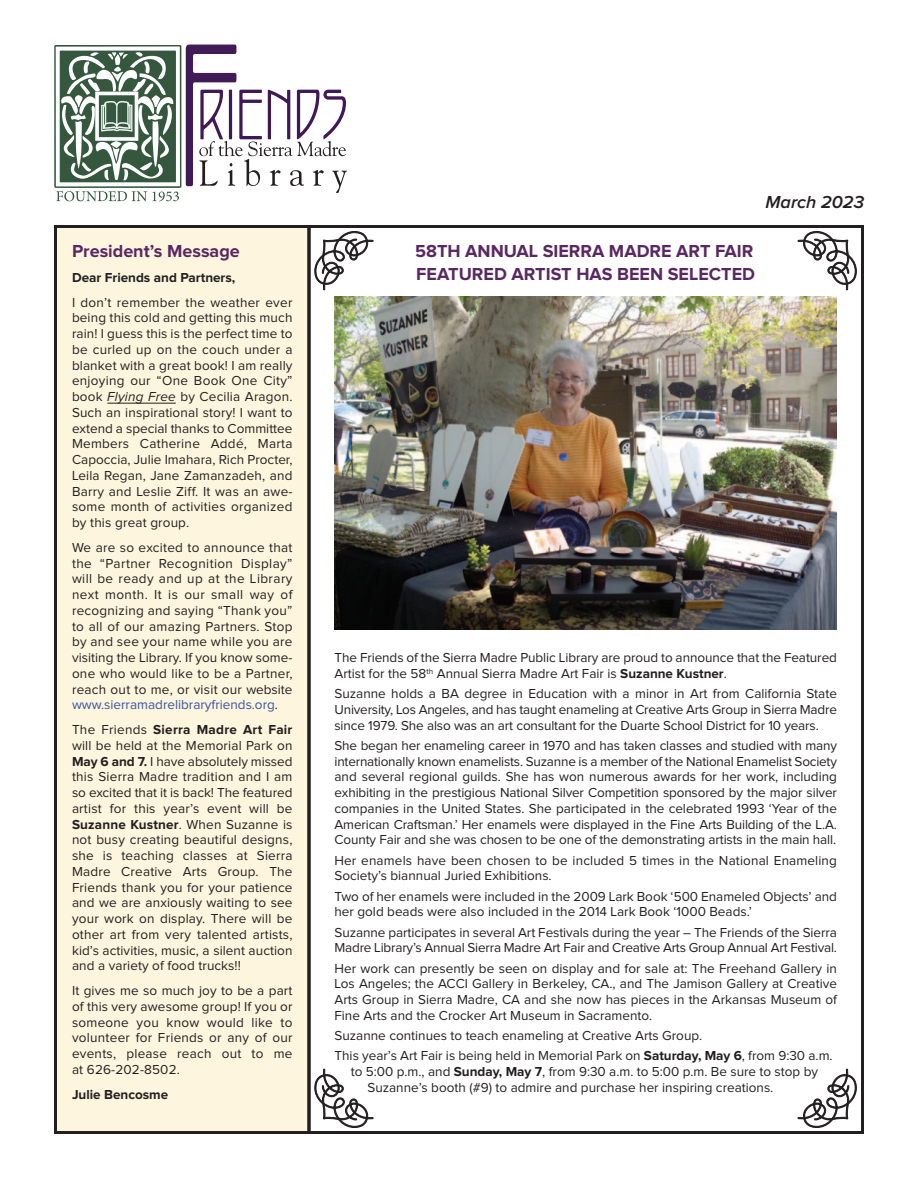
<style>
.page{position:relative;width:918px;height:1188px;background:#fff}
.page>*{position:absolute;margin:0;border:0;box-sizing:border-box;transform-origin:0 0}
.t1{font:700 18px/22.5px "Proxima Nova";color:#592862}
.t2{font:italic 600 18px "Proxima Nova";color:#231f20}
.t3{font:13.5px/15.8px "Proxima Nova";color:#231f20;text-align:justify}
.t4{font:700 13.5px "Proxima Nova";color:#231f20}
.s1{font-style:italic}
.s2{color:#3853a3}
.s3{font-weight:700}
</style>
<div class="page">
<svg style="left:54px;top:45px;width:293px;height:156px"></svg>
<div style="left:56px;top:226px;width:253px;height:907px;background:#fef5de"></div>
<div style="left:54px;top:225px;width:256px;height:909px;border:3px solid #231f20"></div>
<hr style="left:107px;top:403px;width:69px;height:1px;background:#231f20">
<div style="left:308px;top:225px;width:556px;height:909px;border:3px solid #231f20"></div>
<svg style="left:314px;top:231px;width:60px;height:60px"></svg>
<svg style="left:314px;top:1069px;width:60px;height:59px"></svg>
<svg style="left:798px;top:231px;width:59px;height:59px"></svg>
<svg style="left:798px;top:1068px;width:59px;height:60px"></svg>
<img style="left:334px;top:297px;width:503px;height:333px">
<p class="t1" style="left:72px;top:242px;width:169px">President’s Message</p>
<p class="t4" style="left:72px;top:273px;width:165px">Dear Friends and Partners,</p>
<p class="t3" style="left:72px;top:296px;width:222px">I don’t remember the weather ever being this cold and getting this much rain! I guess this is the perfect time to be curled up on the couch under a blanket with a great book! I am really enjoying our “One Book One City” book <span class="s1">Flying Free</span> by Cecilia Aragon.<br>Such an inspirational story! I want to extend a special thanks to Committee Members Catherine Addé, Marta Capoccia, Julie Imahara, Rich Procter, Leila Regan, Jane Zamanzadeh, and Barry and Leslie Ziff. It was an awe - some month of activities organized by this great group.</p>
<p class="t3" style="left:72px;top:541px;width:222px">We are so excited to announce that the “Partner Recognition Display” will be ready and up at the Library next month. It is our small way of recognizing and saying “Thank you” to all of our amazing Partners. Stop by and see your name while you are visiting the Library. If you know some&shy;one who would like to be a Partner, reach out to me, or visit our website <span class="s2">www.sierramadrelibraryfriends.org</span>.</p>
<p class="t3" style="left:72px;top:723px;width:222px">The Friends <span class="s3">Sierra Madre Art Fair </span>will be held at the Memorial Park on <span class="s3">May 6 and 7.</span> I have absolutely missed this Sierra Madre tradition and I am so excited that it is back! The featured artist for this year’s event will be <span class="s3">Suzanne Kustner</span>. When Suzanne is not busy creating beautiful designs, she is teaching classes at Sierra Madre Creative Arts Group. The Friends thank you for your patience and we are anxiously waiting to see your work on display. There will be other art from very talented artists, kid’s activities, music, a silent auction and a variety of food trucks!!</p>
<p class="t3" style="left:72px;top:984px;width:222px">It gives me so much joy to be a part of this very awesome group! If you or someone you know would like to volunteer for Friends or any of our events, please reach out to me at 626-202-8502.</p>
<p class="t4" style="left:72px;top:1090px;width:98px">Julie Bencosme</p>
<p class="t2" style="left:766px;top:191px;width:100px">March 2023</p>
<p class="t1" style="left:415px;top:242px;width:341px">58TH ANNUAL SIERRA MADRE ART FAIR<br>FEATURED ARTIST HAS BEEN SELECTED</p>
<p class="t3" style="left:334px;top:651px;width:504px">The Friends of the Sierra Madre Public Library are proud to announce that the Featured<br>Artist for the 58<sup>th</sup> Annual Sierra Madre Art Fair is <span class="s3">Suzanne Kustner</span>.</p>
<p class="t3" style="left:334px;top:687px;width:504px">Suzanne holds a BA degree in Education with a minor in Art from California State University, Los Angeles, and has taught enameling at Creative Arts Group in Sierra Madre since 1979. She also was an art consultant for the Duarte School District for 10 years.</p>
<p class="t3" style="left:334px;top:739px;width:504px">She began her enameling career in 1970 and has taken classes and studied with many internationally known enamelists. Suzanne is a member of the National Enamelist Society and several regional guilds. She has won numerous awards for her work, including exhibiting in the prestigious National Silver Competition sponsored by the major silver companies in the United States. She participated in the celebrated 1993 ‘Year of the American Craftsman.’ Her enamels were displayed in the Fine Arts Building of the L.A.<br>County Fair and she was chosen to be one of the demonstrating artists in the main hall.</p>
<p class="t3" style="left:334px;top:854px;width:504px">Her enamels have been chosen to be included 5 times in the National Enameling<br>Society’s biannual Juried Exhibitions.</p>
<p class="t3" style="left:334px;top:890px;width:504px">Two of her enamels were included in the 2009 Lark Book ‘500 Enameled Objects’ and her gold beads were also included in the 2014 Lark Book ‘1000 Beads.’</p>
<p class="t3" style="left:334px;top:926px;width:504px">Suzanne participates in several Art Festivals during the year – The Friends of the Sierra<br>Madre Library’s Annual Sierra Madre Art Fair and Creative Arts Group Annual Art Festival.</p>
<p class="t3" style="left:334px;top:962px;width:504px">Her work can presently be seen on display and for sale at: The Freehand Gallery in Los Angeles; the ACCI Gallery in Berkeley, CA., and The Jamison Gallery at Creative Arts Group in Sierra Madre, CA and she now has pieces in the Arkansas Museum of Fine Arts and the Crocker Art Museum in Sacramento.</p>
<p class="t3" style="left:334px;top:1029px;width:369px">Suzanne continues to teach enameling at Creative Arts Group.</p>
<p class="t3" style="left:334px;top:1049px;width:500px">This year’s Art Fair is being held in Memorial Park on <span class="s3">Saturday, May 6</span>, from 9:30 a.m.</p>
<p class="t3" style="left:351px;top:1065px;width:469px">to 5:00 p.m., and <span class="s3">Sunday, May 7</span>, from 9:30 a.m. to 5:00 p.m. Be sure to stop by</p>
<p class="t3" style="left:367px;top:1081px;width:407px">Suzanne’s booth (#9) to admire and purchase her inspiring creations.</p>
</div>
